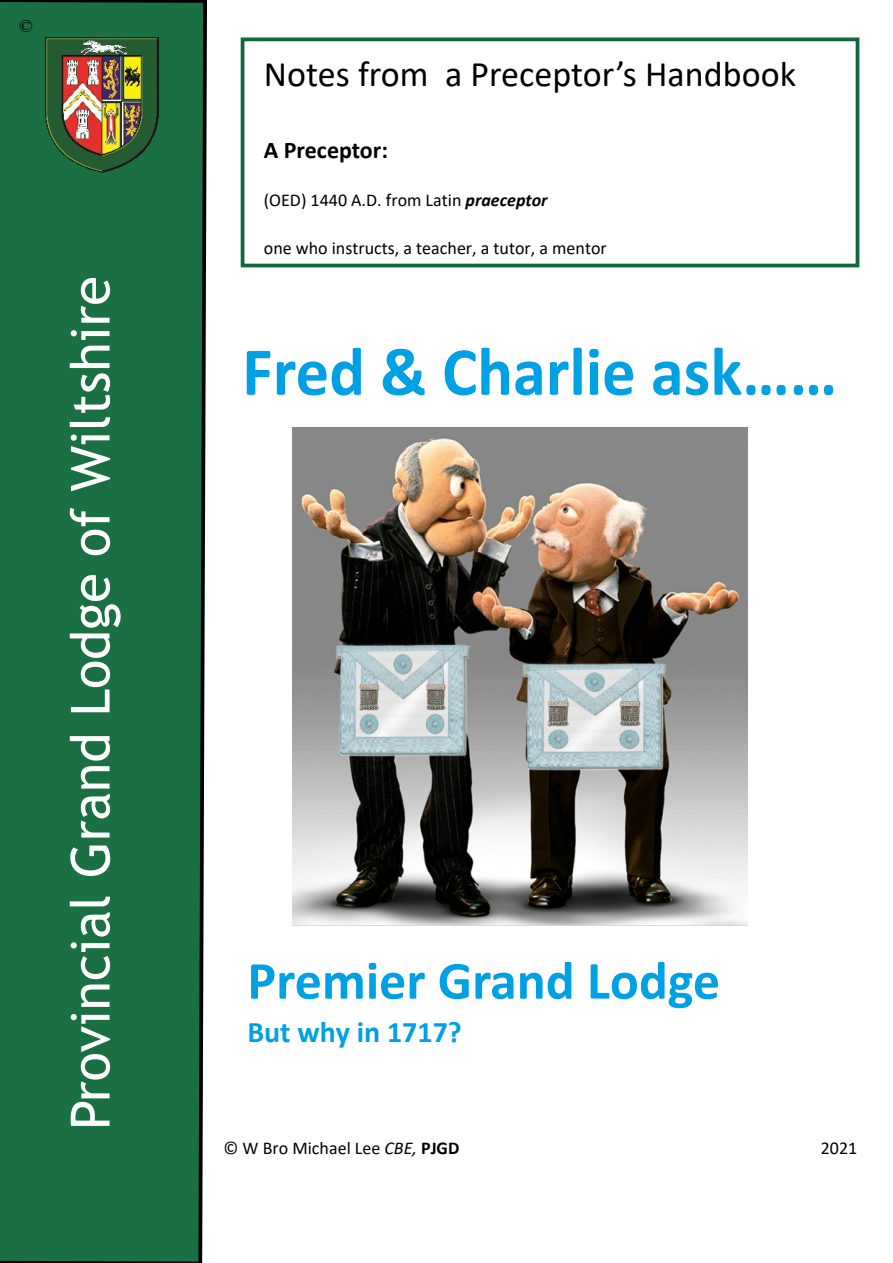
<style>
.page{position:relative;width:893px;height:1263px;background:#fff}
.page>*{position:absolute;margin:0;border:0;box-sizing:border-box;transform-origin:0 0}
.t1{font:700 69.15px "Calibri";color:#00a0e4;scale:.96 1}
.t2{font:54px "Trebuchet MS";color:#fff}
.t3{font:700 54px "Calibri";color:#00a0e4}
.t4{font:36px "Calibri";color:#000}
.t5{font:700 30px "Calibri";color:#00a0e4}
.t6{font:700 24px "Calibri";color:#000}
.t7{font:18px "Calibri";color:#000}
.t8{font:18px "Times New Roman";color:#000}
.s1{font-weight:700;font-style:italic}
.s2{font-style:italic}
.s3{font-weight:700}
</style>
<div class="page">
<div style="left:0;top:0;width:207px;height:1263px;background:#1a6f43"></div>
<div style="left:241px;top:38px;width:618px;height:229px;border:4px solid #10693b"></div>
<img style="left:46px;top:38px;width:112px;height:135px">
<img style="left:292px;top:428px;width:456px;height:498px">
<p class="t8" style="left:19px;top:19px;width:15px">©</p>
<h2 class="t2" style="left:70px;top:1130px;width:855px;rotate:-90deg">Provincial Grand Lodge of Wiltshire</h2>
<h3 class="t4" style="left:264px;top:58px;width:534px">Notes from a Preceptor’s Handbook</h3>
<h3 class="t6" style="left:264px;top:140px;width:126px">A Preceptor:</h3>
<p class="t7" style="left:264px;top:192px;width:285px">(OED) 1440 A.D. from Latin <span class="s1">praeceptor</span></p>
<p class="t7" style="left:264px;top:240px;width:345px">one who instructs, a teacher, a tutor, a mentor</p>
<h1 class="t1" style="left:242px;top:343px;width:621px">Fred &amp; Charlie ask……</h1>
<h2 class="t3" style="left:247px;top:958px;width:474px">Premier Grand Lodge</h2>
<h3 class="t5" style="left:247px;top:1019px;width:216px">But why in 1717?</h3>
<p class="t7" style="left:224px;top:1140px;width:237px">© W Bro Michael Lee <span class="s2">CBE,</span> <span class="s3">PJGD</span></p>
<p class="t7" style="left:821px;top:1140px;width:38px">2021</p>
</div>
